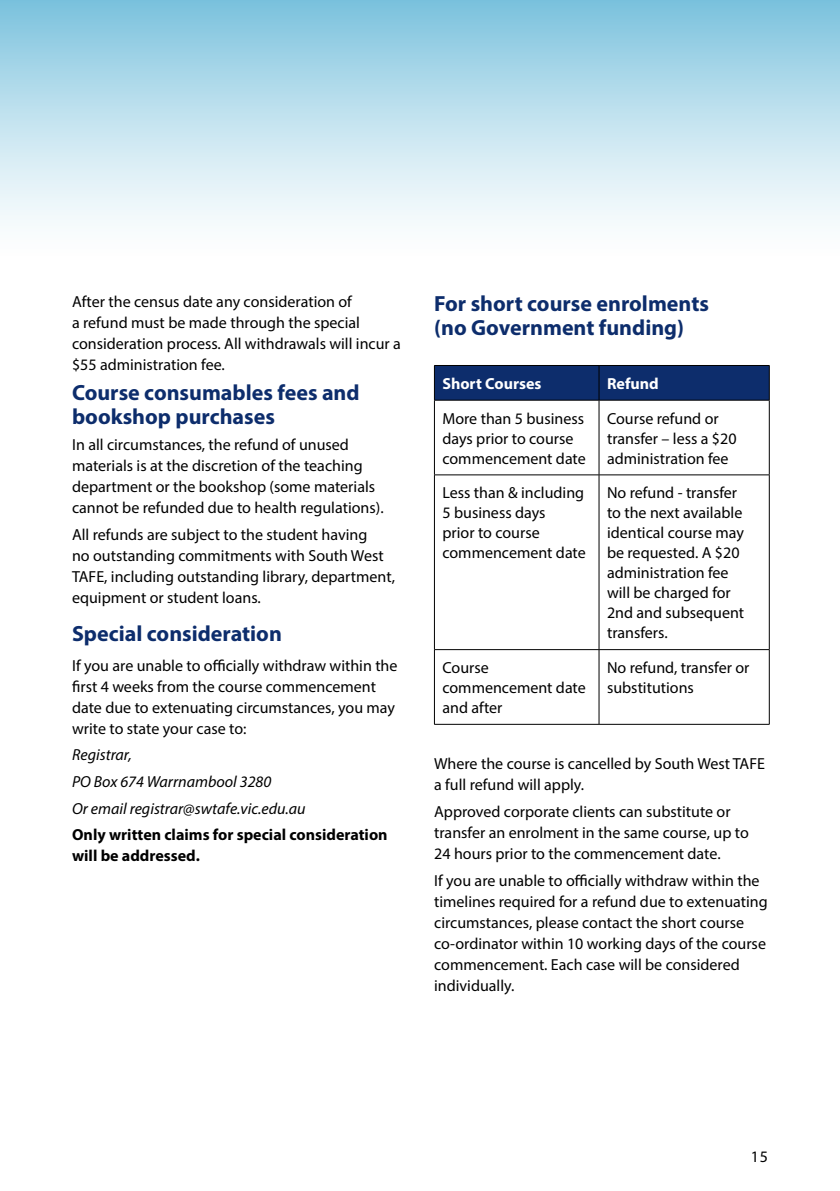
<style>
.page{position:relative;width:840px;height:1191px;background:#fff}
.page>*{position:absolute;margin:0;border:0;box-sizing:border-box;transform-origin:0 0}
.t1{font:700 22px/24px "Myriad Pro";color:#0d2d6c}
.t2{font:16px/21px "Myriad Pro";color:#000}
.t3{font:italic 16px/26.6px "Myriad Pro";color:#000}
.t4{font:700 16px/21px "Myriad Pro";color:#000}
.t5{font:700 16px "Myriad Pro";color:#fff}
</style>
<div class="page">
<div style="left:0;top:0;width:839px;height:257px;background:linear-gradient(to bottom,#80c4de,#fff)"></div>
<div style="left:435px;top:366px;width:333px;height:34px;background:#0d2d6c"></div>
<hr style="left:434px;top:365px;width:164px;height:1px;background:#000">
<hr style="left:434px;top:366px;width:1px;height:34px;background:#000">
<hr style="left:598px;top:365px;width:171px;height:1px;background:#000">
<hr style="left:598px;top:366px;width:1px;height:34px;background:#000">
<hr style="left:768px;top:366px;width:1px;height:34px;background:#000">
<hr style="left:434px;top:400px;width:164px;height:1px;background:#000">
<hr style="left:434px;top:400px;width:1px;height:74px;background:#000">
<hr style="left:598px;top:400px;width:171px;height:1px;background:#000">
<hr style="left:598px;top:400px;width:1px;height:74px;background:#000">
<hr style="left:768px;top:400px;width:1px;height:74px;background:#000">
<hr style="left:434px;top:474px;width:164px;height:1px;background:#000">
<hr style="left:434px;top:475px;width:1px;height:174px;background:#000">
<hr style="left:598px;top:474px;width:171px;height:1px;background:#000">
<hr style="left:598px;top:475px;width:1px;height:174px;background:#000">
<hr style="left:768px;top:475px;width:1px;height:174px;background:#000">
<hr style="left:434px;top:649px;width:164px;height:1px;background:#000">
<hr style="left:434px;top:650px;width:1px;height:74px;background:#000">
<hr style="left:598px;top:649px;width:171px;height:1px;background:#000">
<hr style="left:598px;top:650px;width:1px;height:74px;background:#000">
<hr style="left:768px;top:650px;width:1px;height:74px;background:#000">
<hr style="left:434px;top:724px;width:164px;height:1px;background:#000">
<hr style="left:598px;top:724px;width:171px;height:1px;background:#000">
<p class="t2" style="left:72px;top:291px;width:330px">After the census date any consideration of<br>a refund must be made through the special consideration process. All withdrawals will incur a $55 administration fee.</p>
<h1 class="t1" style="left:72px;top:379px;width:289px">Course consumables fees and bookshop purchases</h1>
<p class="t2" style="left:72px;top:434px;width:313px">In all circumstances, the refund of unused materials is at the discretion of the teaching department or the bookshop (some materials cannot be refunded due to health regulations).</p>
<p class="t2" style="left:72px;top:524px;width:324px">All refunds are subject to the student having<br>no outstanding commitments with South West TAFE, including outstanding library, department, equipment or student loans.</p>
<h1 class="t1" style="left:72px;top:621px;width:211px">Special consideration</h1>
<p class="t2" style="left:72px;top:654px;width:327px">If you are unable to officially withdraw within the first 4 weeks from the course commencement date due to extenuating circumstances, you may write to state your case to:</p>
<p class="t3" style="left:72px;top:741px;width:235px">Registrar,<br>PO Box 674 Warrnambool 3280<br>Or email registrar@swtafe.vic.edu.au</p>
<p class="t4" style="left:72px;top:824px;width:317px">Only written claims for special consideration will be addressed.</p>
<h1 class="t1" style="left:434px;top:291px;width:276px">For short course enrolments (no Government funding)</h1>
<p class="t5" style="left:442px;top:373px;width:100px">Short Courses</p>
<p class="t5" style="left:606px;top:373px;width:53px">Refund</p>
<p class="t2" style="left:442px;top:408px;width:145px;line-height:20px">More than 5 business days prior to course commencement date</p>
<p class="t2" style="left:606px;top:408px;width:131px;line-height:20px">Course refund or transfer – less a $20 administration fee</p>
<p class="t2" style="left:442px;top:482px;width:145px;line-height:20px">Less than &amp; including<br>5 business days<br>prior to course commencement date</p>
<p class="t2" style="left:606px;top:482px;width:139px;line-height:20px">No refund - transfer to the next available identical course may be requested. A $20 administration fee will be charged for<br>2nd and subsequent transfers.</p>
<p class="t2" style="left:442px;top:657px;width:145px;line-height:20px">Course commencement date and after</p>
<p class="t2" style="left:606px;top:657px;width:144px;line-height:20px">No refund, transfer or substitutions</p>
<p class="t2" style="left:434px;top:753px;width:332px">Where the course is cancelled by South West TAFE a full refund will apply.</p>
<p class="t2" style="left:434px;top:800px;width:316px">Approved corporate clients can substitute or transfer an enrolment in the same course, up to<br>24 hours prior to the commencement date.</p>
<p class="t2" style="left:434px;top:869px;width:335px">If you are unable to officially withdraw within the timelines required for a refund due to extenuating circumstances, please contact the short course co-ordinator within 10 working days of the course commencement. Each case will be considered individually.</p>
<p class="t2" style="left:750px;top:1145px;width:19px">15</p>
</div>
